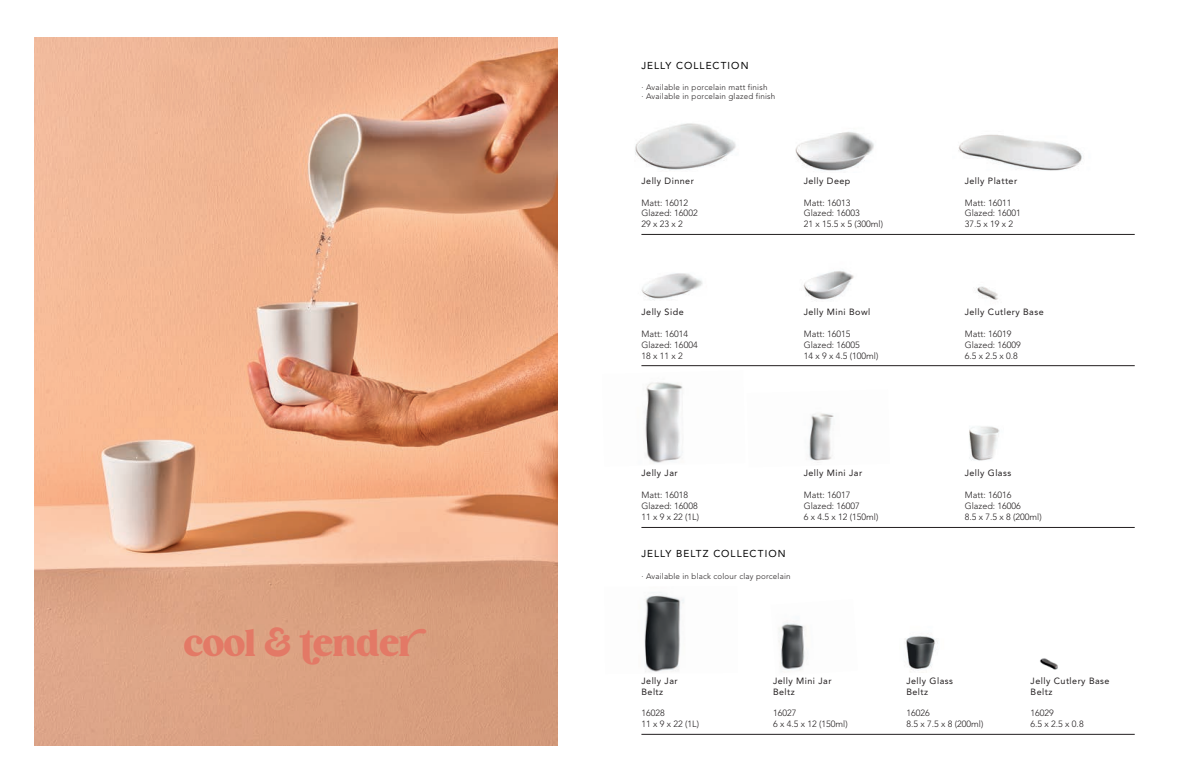
<style>
.page{position:relative;width:1191px;height:780px;background:#fff}
.page>*{position:absolute;margin:0;border:0;box-sizing:border-box;transform-origin:0 0}
.t1{font:40px "HV Cocktail";letter-spacing:-.025em;color:#e37966}
.t2{font:10px "Avenir LT Std";letter-spacing:.105em;color:#000}
.t3{font:300 9px/10.8px "Avenir LT Std";color:#231f20}
.t4{font:9px/10.8px "Avenir LT Std";letter-spacing:.05em;color:#231f20}
.t5{font:300 8px/9.6px "Avenir LT Std";letter-spacing:.025em;color:#231f20}
.s1{font-family:"HV Cocktail Alternates"}
</style>
<div class="page">
<img style="left:969px;top:426px;width:31px;height:35px">
<img style="left:635px;top:123px;width:101px;height:47px">
<img style="left:958px;top:134px;width:124px;height:37px">
<img style="left:795px;top:132px;width:79px;height:39px">
<img style="left:641px;top:233px;width:104px;height:68px">
<img style="left:759px;top:233px;width:142px;height:67px">
<img style="left:809px;top:413px;width:25px;height:50px">
<img style="left:645px;top:382px;width:38px;height:81px">
<img style="left:976px;top:286px;width:22px;height:14px">
<img style="left:644px;top:592px;width:40px;height:80px">
<img style="left:778px;top:620px;width:29px;height:52px">
<img style="left:905px;top:636px;width:33px;height:35px">
<img style="left:1040px;top:658px;width:18px;height:12px">
<img style="left:34px;top:37px;width:523px;height:708px">
<hr style="left:641px;top:234px;width:493px;height:1px;background:#231f20">
<hr style="left:641px;top:365px;width:493px;height:1px;background:#231f20">
<hr style="left:641px;top:527px;width:493px;height:1px;background:#231f20">
<hr style="left:641px;top:734px;width:493px;height:1px;background:#231f20">
<h1 class="t1" style="left:183px;top:616px;width:230px"><span class="s1">c</span>oo<span class="s1">l</span> &amp; <span class="s1">t</span>ende<span class="s1">r</span></h1>
<p class="t2" style="left:641px;top:60px;width:109px">JELLY COLLECTION</p>
<p class="t5" style="left:641px;top:82px;width:135px">· Available in porcelain matt finish<br>· Available in porcelain glazed finish</p>
<p class="t4" style="left:641px;top:175px;width:54px">Jelly Dinner</p>
<p class="t3" style="left:641px;top:197px;width:58px">Matt: 16012<br>Glazed: 16002<br>29 x 23 x 2</p>
<p class="t4" style="left:803px;top:175px;width:48px">Jelly Deep</p>
<p class="t3" style="left:803px;top:197px;width:81px">Matt: 16013<br>Glazed: 16003<br>21 x 15.5 x 5 (300ml)</p>
<p class="t4" style="left:641px;top:307px;width:44px">Jelly Side</p>
<p class="t3" style="left:641px;top:328px;width:58px">Matt: 16014<br>Glazed: 16004<br>18 x 11 x 2</p>
<p class="t4" style="left:803px;top:307px;width:68px">Jelly Mini Bowl</p>
<p class="t3" style="left:803px;top:328px;width:76px">Matt: 16015<br>Glazed: 16005<br>14 x 9 x 4.5 (100ml)</p>
<p class="t4" style="left:964px;top:175px;width:54px">Jelly Platter</p>
<p class="t3" style="left:964px;top:197px;width:58px">Matt: 16011<br>Glazed: 16001<br>37.5 x 19 x 2</p>
<p class="t4" style="left:964px;top:307px;width:81px">Jelly Cutlery Base</p>
<p class="t3" style="left:964px;top:328px;width:58px">Matt: 16019<br>Glazed: 16009<br>6.5 x 2.5 x 0.8</p>
<p class="t4" style="left:641px;top:468px;width:38px">Jelly Jar</p>
<p class="t3" style="left:641px;top:489px;width:59px">Matt: 16018<br>Glazed: 16008<br>11 x 9 x 22 (1L)</p>
<p class="t2" style="left:641px;top:547px;width:146px">JELLY BELTZ COLLECTION</p>
<p class="t5" style="left:641px;top:571px;width:151px">· Available in black colour clay porcelain</p>
<p class="t4" style="left:803px;top:468px;width:60px">Jelly Mini Jar</p>
<p class="t3" style="left:803px;top:489px;width:76px">Matt: 16017<br>Glazed: 16007<br>6 x 4.5 x 12 (150ml)</p>
<p class="t4" style="left:964px;top:468px;width:48px">Jelly Glass</p>
<p class="t3" style="left:964px;top:489px;width:78px">Matt: 16016<br>Glazed: 16006<br>8.5 x 7.5 x 8 (200ml)</p>
<p class="t4" style="left:641px;top:675px;width:38px">Jelly Jar<br>Beltz</p>
<p class="t3" style="left:641px;top:707px;width:59px">16028<br>11 x 9 x 22 (1L)</p>
<p class="t4" style="left:773px;top:675px;width:60px">Jelly Mini Jar<br>Beltz</p>
<p class="t3" style="left:773px;top:707px;width:76px">16027<br>6 x 4.5 x 12 (150ml)</p>
<p class="t4" style="left:906px;top:675px;width:48px">Jelly Glass<br>Beltz</p>
<p class="t3" style="left:906px;top:707px;width:78px">16026<br>8.5 x 7.5 x 8 (200ml)</p>
<p class="t4" style="left:1030px;top:675px;width:81px">Jelly Cutlery Base<br>Beltz</p>
<p class="t3" style="left:1030px;top:707px;width:55px">16029<br>6.5 x 2.5 x 0.8</p>
</div>
